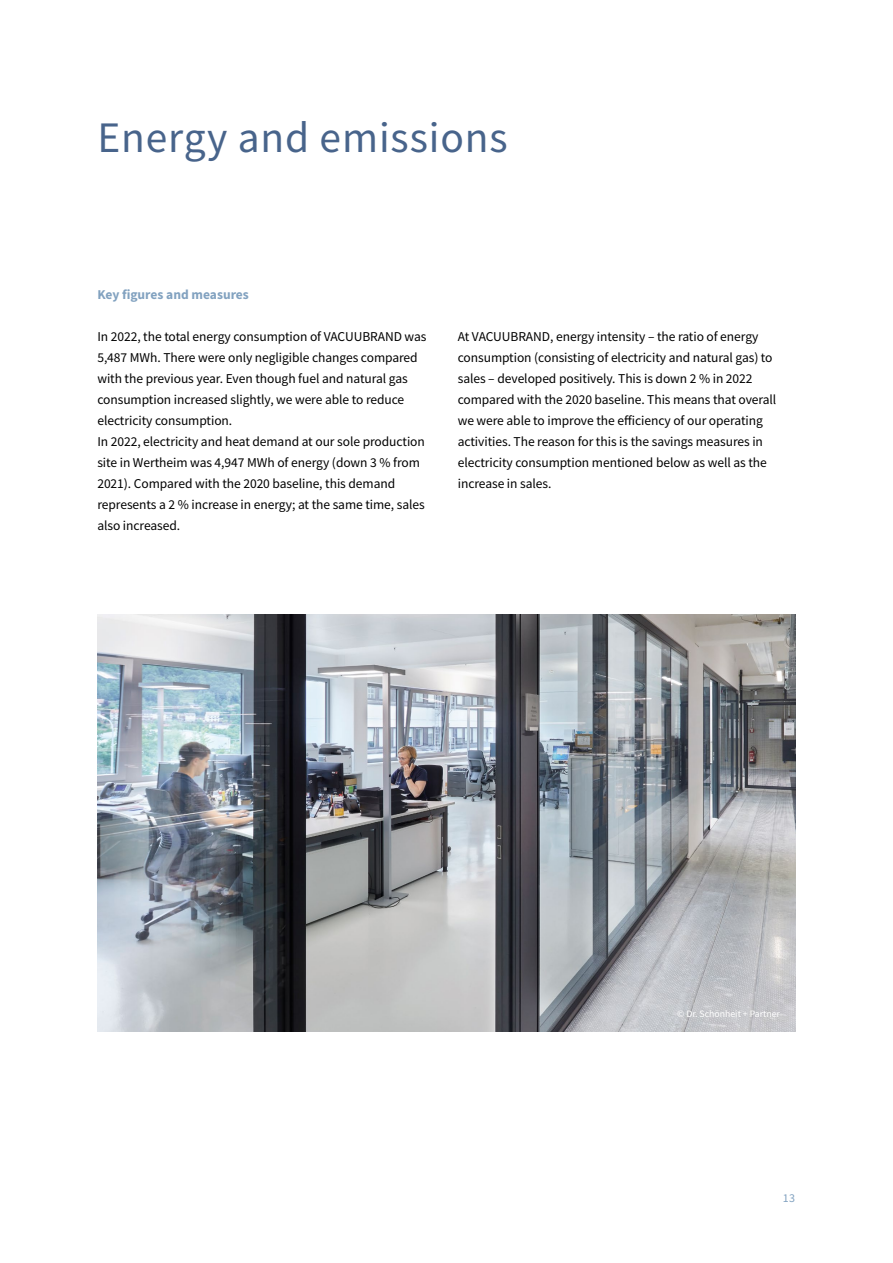
<style>
.page{position:relative;width:893px;height:1263px;background:#fff}
.page>*{position:absolute;margin:0;border:0;box-sizing:border-box;transform-origin:0 0}
.t1{font:43.5px "Source Sans Pro";letter-spacing:.02em;color:#48648b}
.t2{font:13.5px/21px "Source Sans Pro";letter-spacing:-.005em;color:#000}
.t3{font:700 13.5px "Source Sans Pro";color:#82a2c0}
.t4{font:12px "Source Sans Pro";color:#82a2c0}
.t5{font:9.75px "Source Sans Pro";color:#fff}
</style>
<div class="page">
<img style="left:98px;top:614px;width:697px;height:417px">
<h1 class="t1" style="left:97px;top:110px;width:412px">Energy and emissions</h1>
<p class="t3" style="left:97px;top:286px;width:153px">Key figures and measures</p>
<p class="t2" style="left:97px;top:326px;width:331px">In 2022, the total energy consumption of VACUUBRAND was 5,487 MWh. There were only negligible changes compared with the previous year. Even though fuel and natural gas consumption increased slightly, we were able to reduce electricity consumption.<br>In 2022, electricity and heat demand at our sole production site in Wertheim was 4,947 MWh of energy (down 3 % from 2021). Compared with the 2020 baseline, this demand represents a 2 % increase in energy; at the same time, sales also increased.</p>
<p class="t2" style="left:458px;top:326px;width:320px">At VACUUBRAND, energy intensity – the ratio of energy consumption (consisting of electricity and natural gas) to sales – developed positively. This is down 2 % in 2022 compared with the 2020 baseline. This means that overall we were able to improve the efficiency of our operating activities. The reason for this is the savings measures in electricity consumption mentioned below as well as the increase in sales.</p>
<p class="t5" style="left:677px;top:1008px;width:104px">© Dr. Schönheit + Partner</p>
<p class="t4" style="left:783px;top:1191px;width:14px">13</p>
</div>
